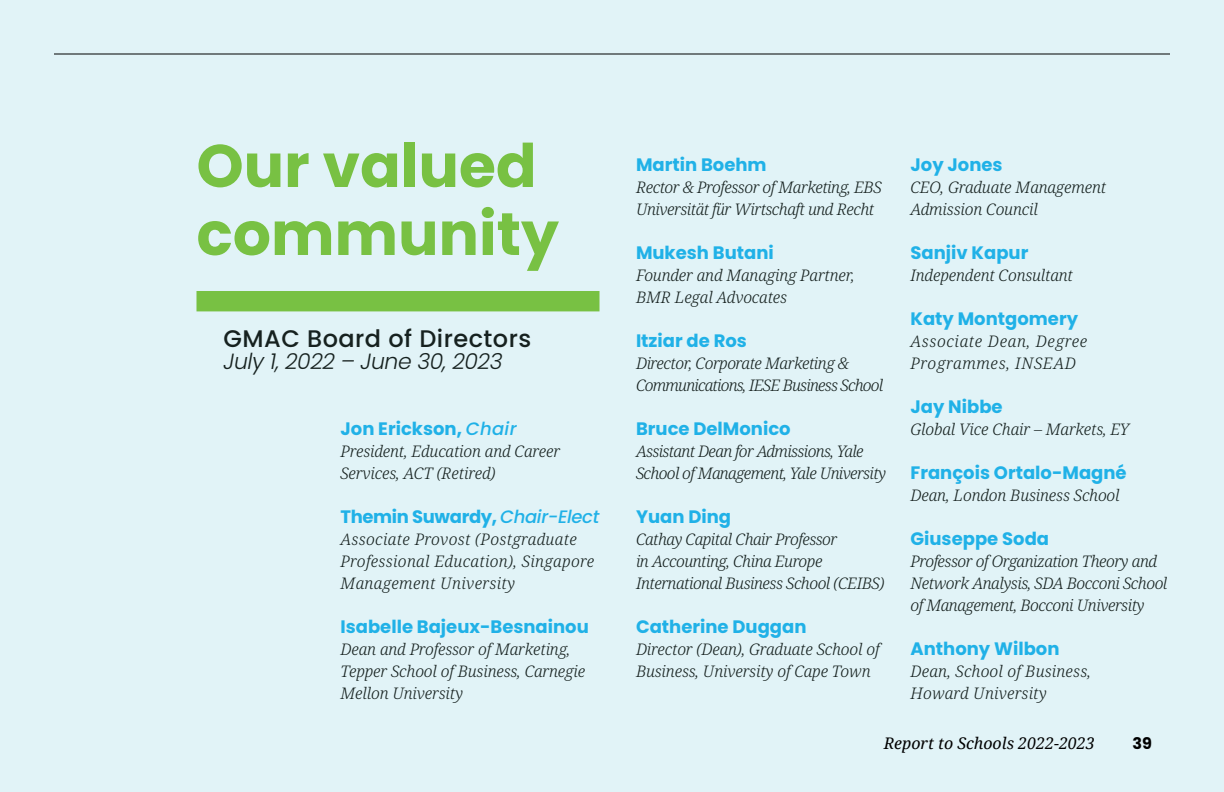
<style>
.page{position:relative;width:1224px;height:792px;background:#e1f3f7}
.page>*{position:absolute;margin:0;border:0;box-sizing:border-box;transform-origin:0 0}
.t1{font:700 60px/68px "Poppins";color:#78c143}
.t2{font:500 24px "Poppins";letter-spacing:.02em;color:#16211f}
.t3{font:italic 300 22px "Poppins";letter-spacing:-.02em;color:#16211f}
.t4{font:700 18px "Poppins";color:#20b1e7}
.t5{font:700 18px "Poppins";letter-spacing:-.02em;color:#20b1e7}
.t6{font:italic 300 16px/22px "Noto Serif";letter-spacing:-.01em;color:#16211f}
.t7{font:italic 300 16px/22px "Noto Serif";letter-spacing:-.03em;color:#16211f}
.t8{font:italic 300 16px/22px "Noto Serif";letter-spacing:.02em;color:#16211f}
.t9{font:italic 300 16px/22px "Noto Serif";letter-spacing:-.04em;color:#16211f}
.t10{font:italic 300 16px/22px "Noto Serif";letter-spacing:-.05em;color:#16211f}
.t11{font:italic 300 16px/22px "Noto Serif";letter-spacing:.01em;color:#16211f}
.t12{font:italic 300 16px/22px "Noto Serif";letter-spacing:.04em;color:#16211f}
.t13{font:italic 16px "Noto Serif";color:#000}
.t14{font:700 16px "Poppins";color:#000}
.s1{font-weight:500;font-style:italic}
</style>
<div class="page">
<div style="left:196px;top:291px;width:404px;height:20px;background:#78c143"></div>
<hr style="left:54px;top:54px;width:1116px;height:1px;background:#000">
<h1 class="t1" style="left:196px;top:132px;width:364px">Our valued community</h1>
<h2 class="t2" style="left:224px;top:325px;width:309px">GMAC Board of Directors</h2>
<h3 class="t3" style="left:224px;top:349px;width:281px">July 1, 2022 – June 30, 2023</h3>
<p class="t4" style="left:340px;top:418px;width:178px">Jon Erickson, <span class="s1">Chair</span></p>
<p class="t6" style="left:340px;top:441px;width:221px">President, Education and Career<br>Services, ACT (Retired)</p>
<p class="t5" style="left:340px;top:506px;width:260px">Themin Suwardy, <span class="s1">Chair-Elect</span></p>
<p class="t8" style="left:340px;top:529px;width:255px">Associate Provost (Postgraduate<br>Professional Education), Singapore<br>Management University</p>
<p class="t4" style="left:340px;top:616px;width:250px">Isabelle Bajeux-Besnainou</p>
<p class="t6" style="left:340px;top:639px;width:246px">Dean and Professor of Marketing,<br>Tepper School of Business, Carnegie<br>Mellon University</p>
<p class="t4" style="left:636px;top:154px;width:132px">Martin Boehm</p>
<p class="t7" style="left:636px;top:177px;width:247px">Rector &amp; Professor of Marketing, EBS<br>Universitӓt für Wirtschaft und Recht</p>
<p class="t4" style="left:636px;top:242px;width:139px">Mukesh Butani</p>
<p class="t6" style="left:636px;top:265px;width:220px">Founder and Managing Partner,<br>BMR Legal Advocates</p>
<p class="t4" style="left:636px;top:330px;width:112px">Itziar de Ros</p>
<p class="t10" style="left:636px;top:353px;width:249px">Director, Corporate Marketing &amp;<br>Communications, IESE Business School</p>
<p class="t4" style="left:636px;top:418px;width:156px">Bruce DelMonico</p>
<p class="t9" style="left:636px;top:441px;width:252px">Assistant Dean for Admissions, Yale<br>School of Management, Yale University</p>
<p class="t4" style="left:636px;top:506px;width:97px">Yuan Ding</p>
<p class="t7" style="left:636px;top:529px;width:250px">Cathay Capital Chair Professor<br>in Accounting, China Europe<br>International Business School (CEIBS)</p>
<p class="t4" style="left:636px;top:616px;width:172px">Catherine Duggan</p>
<p class="t6" style="left:636px;top:639px;width:245px">Director (Dean), Graduate School of<br>Business, University of Cape Town</p>
<p class="t4" style="left:910px;top:154px;width:94px">Joy Jones</p>
<p class="t6" style="left:910px;top:177px;width:197px">CEO, Graduate Management<br>Admission Council</p>
<p class="t4" style="left:910px;top:242px;width:119px">Sanjiv Kapur</p>
<p class="t6" style="left:910px;top:265px;width:164px">Independent Consultant</p>
<p class="t4" style="left:910px;top:308px;width:169px">Katy Montgomery</p>
<p class="t12" style="left:910px;top:331px;width:178px">Associate Dean, Degree<br>Programmes, INSEAD</p>
<p class="t4" style="left:910px;top:396px;width:94px">Jay Nibbe</p>
<p class="t6" style="left:910px;top:419px;width:220px">Global Vice Chair – Markets, EY</p>
<p class="t4" style="left:910px;top:462px;width:218px">François Ortalo-Magné</p>
<p class="t6" style="left:910px;top:485px;width:211px">Dean, London Business School</p>
<p class="t4" style="left:910px;top:528px;width:140px">Giuseppe Soda</p>
<p class="t7" style="left:910px;top:551px;width:258px">Professor of Organization Theory and<br>Network Analysis, SDA Bocconi School of Management, Bocconi University</p>
<p class="t4" style="left:910px;top:638px;width:151px">Anthony Wilbon</p>
<p class="t11" style="left:910px;top:661px;width:182px">Dean, School of Business,<br>Howard University</p>
<p class="t13" style="left:884px;top:733px;width:213px">Report to Schools 2022-2023</p>
<p class="t14" style="left:1132px;top:734px;width:21px">39</p>
</div>
